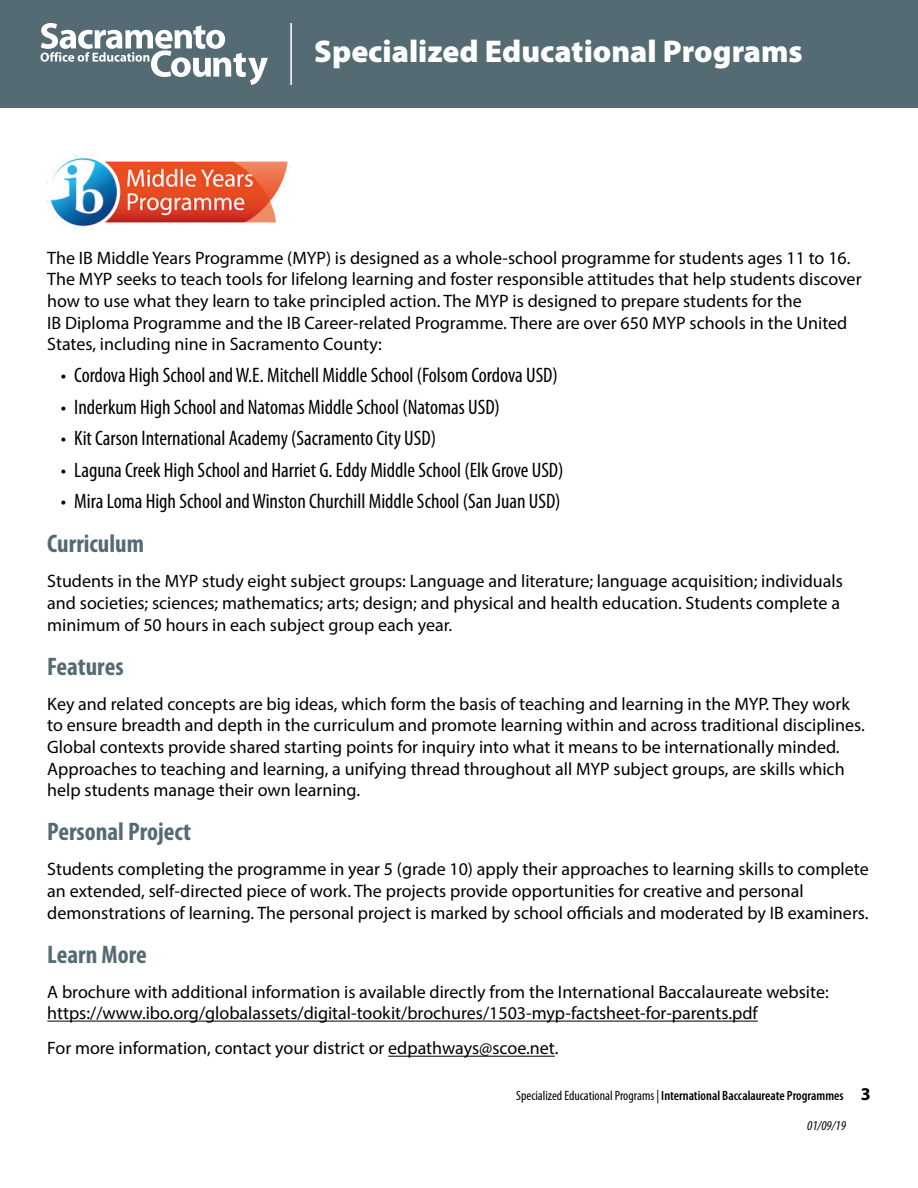
<style>
.page{position:relative;width:918px;height:1188px;background:#fff}
.page>*{position:absolute;margin:0;border:0;box-sizing:border-box;transform-origin:0 0}
.t1{font:900 31.5px "Myriad Pro";color:#fff}
.Subheading__H4{font:700 condensed 25.5px "Myriad Pro";color:#546b73}
.t2{font:condensed 21px "Myriad Pro";color:#000}
.t3{font:18px/21.6px "Myriad Pro";color:#000}
.t4{font:600 condensed 13.5px "Myriad Pro";color:#000}
.t5{font:italic condensed 13.5px "Myriad Pro";color:#000}
.s1{font-weight:400}
.s2{font-weight:700;font-stretch:normal;font-size:18px}
</style>
<div class="page">
<div style="left:0;top:0;width:918px;height:108px;background:#546b73"></div>
<svg style="left:40px;top:23px;width:228px;height:62px"></svg>
<hr style="left:290px;top:23px;width:2px;height:62px;background:#fff">
<hr style="left:47px;top:1021px;width:711px;height:1px;background:#000">
<hr style="left:388px;top:1056px;width:167px;height:1px;background:#000">
<img style="left:47px;top:155px;width:244px;height:74px">
<h1 class="t1" style="left:314px;top:30px;width:490px">Specialized Educational Programs</h1>
<p class="t3" style="left:47px;top:247px;width:816px">The IB Middle Years Programme (MYP) is designed as a whole-school programme for students ages 11 to 16.<br>The MYP seeks to teach tools for lifelong learning and foster responsible attitudes that help students discover how to use what they learn to take principled action. The MYP is designed to prepare students for the<br>IB Diploma Programme and the IB Career-related Programme. There are over 650 MYP schools in the United States, including nine in Sacramento County:</p>
<p class="t2" style="left:61px;top:362px;width:499px">• Cordova High School and W.E. Mitchell Middle School (Folsom Cordova USD)</p>
<p class="t2" style="left:61px;top:394px;width:441px">• Inderkum High School and Natomas Middle School (Natomas USD)</p>
<p class="t2" style="left:61px;top:425px;width:377px">• Kit Carson International Academy (Sacramento City USD)</p>
<p class="t2" style="left:61px;top:457px;width:504px">• Laguna Creek High School and Harriet G. Eddy Middle School (Elk Grove USD)</p>
<p class="t2" style="left:61px;top:488px;width:501px">• Mira Loma High School and Winston Churchill Middle School (San Juan USD)</p>
<h4 class="Subheading__H4" style="left:47px;top:528px;width:98px">Curriculum</h4>
<p class="t3" style="left:47px;top:570px;width:797px">Students in the MYP study eight subject groups: Language and literature; language acquisition; individuals and societies; sciences; mathematics; arts; design; and physical and health education. Students complete a minimum of 50 hours in each subject group each year.</p>
<h4 class="Subheading__H4" style="left:47px;top:650px;width:78px">Features</h4>
<p class="t3" style="left:47px;top:693px;width:819px">Key and related concepts are big ideas, which form the basis of teaching and learning in the MYP. They work to ensure breadth and depth in the curriculum and promote learning within and across traditional disciplines.<br>Global contexts provide shared starting points for inquiry into what it means to be internationally minded.<br>Approaches to teaching and learning, a unifying thread throughout all MYP subject groups, are skills which help students manage their own learning.</p>
<h4 class="Subheading__H4" style="left:47px;top:816px;width:145px">Personal Project</h4>
<p class="t3" style="left:47px;top:858px;width:823px">Students completing the programme in year 5 (grade 10) apply their approaches to learning skills to complete an extended, self-directed piece of work. The projects provide opportunities for creative and personal demonstrations of learning. The personal project is marked by school officials and moderated by IB examiners.</p>
<h4 class="Subheading__H4" style="left:47px;top:938px;width:101px">Learn More</h4>
<p class="t3" style="left:47px;top:981px;width:783px">A brochure with additional information is available directly from the International Baccalaureate website: https://www.ibo.org/globalassets/digital-tookit/brochures/1503-myp-factsheet-for-parents.pdf</p>
<p class="t3" style="left:47px;top:1037px;width:513px">For more information, contact your district or edpathways@scoe.net.</p>
<p class="t4" style="left:516px;top:1087px;width:356px"><span class="s1">Specialized Educational Programs |</span> International Baccalaureate Programmes <span class="s2">3</span></p>
<p class="t5" style="left:807px;top:1117px;width:40px">01/09/19</p>
</div>
